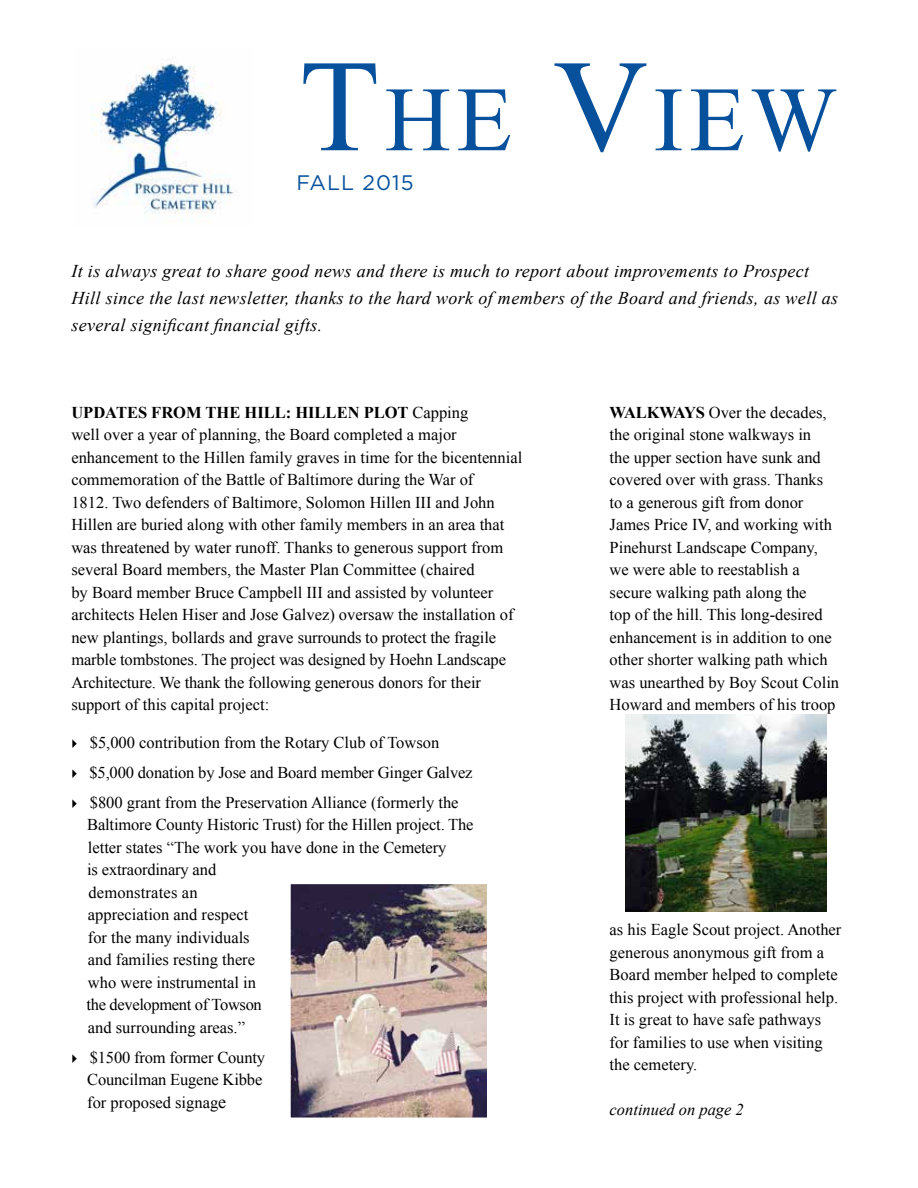
<style>
.page{position:relative;width:918px;height:1188px;background:#fff}
.page>*{position:absolute;margin:0;border:0;box-sizing:border-box;transform-origin:0 0}
.t1{font:91.8px "Times New Roman";color:#07509c}
.t2{font:21px "Gotham";letter-spacing:.05em;color:#07509c}
.t3{font:italic 18px/27px "Times New Roman";letter-spacing:.02em;color:#000}
.t4{font:16.5px/22.5px "Times New Roman";color:#000}
.t5{font:italic 16.5px "Times New Roman";color:#000}
.s1{font-size:131.1px}
.s2{font-weight:700}
.s3{font-size:18px}
</style>
<div class="page">
<img style="left:92px;top:57px;width:144px;height:157px">
<img style="left:291px;top:885px;width:196px;height:232px">
<img style="left:625px;top:715px;width:202px;height:197px">
<h1 class="t1" style="left:299px;top:58px;width:539px"><span class="s1">T</span>HE <span class="s1">V</span>IEW</h1>
<p class="t2" style="left:296px;top:169px;width:119px">FALL 2015</p>
<p class="t3" style="left:71px;top:258px;width:768px">It is always great to share good news and there is much to report about improvements to Prospect<br>Hill since the last newsletter, thanks to the hard work of members of the Board and friends, as well as several significant financial gifts.</p>
<p class="t4" style="left:71px;top:401px;width:452px"><span class="s2">UPDATES FROM THE HILL: HILLEN PLOT</span> Capping<br>well over a year of planning, the Board completed a major enhancement to the Hillen family graves in time for the bicentennial commemoration of the Battle of Baltimore during the War of<br>1812. Two defenders of Baltimore, Solomon Hillen III and John Hillen are buried along with other family members in an area that was threatened by water runoff. Thanks to generous support from several Board members, the Master Plan Committee (chaired<br>by Board member Bruce Campbell III and assisted by volunteer architects Helen Hiser and Jose Galvez) oversaw the installation of new plantings, bollards and grave surrounds to protect the fragile marble tombstones. The project was designed by Hoehn Landscape Architecture. We thank the following generous donors for their support of this capital project:</p>
<p class="t4" style="left:90px;top:727px;width:385px;line-height:30px">$5,000 contribution from the Rotary Club of Towson $5,000 donation by Jose and Board member Ginger Galvez $800 grant from the Preservation Alliance (formerly the</p>
<p class="t4" style="left:87px;top:813px;width:389px">Baltimore County Historic Trust) for the Hillen project. The letter states “The work you have done in the Cemetery<br>is extraordinary and<br>demonstrates an<br>appreciation and respect<br>for the many individuals<br>and families resting there<br>who were instrumental in<br>the development of Towson<br>and surrounding areas.”</p>
<p class="t4" style="left:87px;top:1046px;width:179px">$1500 from former County<br>Councilman Eugene Kibbe for proposed signag<span class="s3">e</span></p>
<p class="t4" style="left:610px;top:401px;width:231px"><span class="s2">WALKWAYS</span> Over the decades, the original stone walkways in<br>the upper section have sunk and covered over with grass. Thanks to a generous gift from donor<br>James Price IV, and working with<br>Pinehurst Landscape Company, we were able to reestablish a secure walking path along the<br>top of the hill. This long-desired enhancement is in addition to one other shorter walking path which was unearthed by Boy Scout Colin<br>Howard and members of his troop</p>
<p class="t4" style="left:610px;top:918px;width:233px">as his Eagle Scout project. Another generous anonymous gift from a<br>Board member helped to complete this project with professional help.<br>It is great to have safe pathways for families to use when visiting the cemetery.</p>
<p class="t5" style="left:610px;top:1098px;width:136px">continued on page 2</p>
</div>
